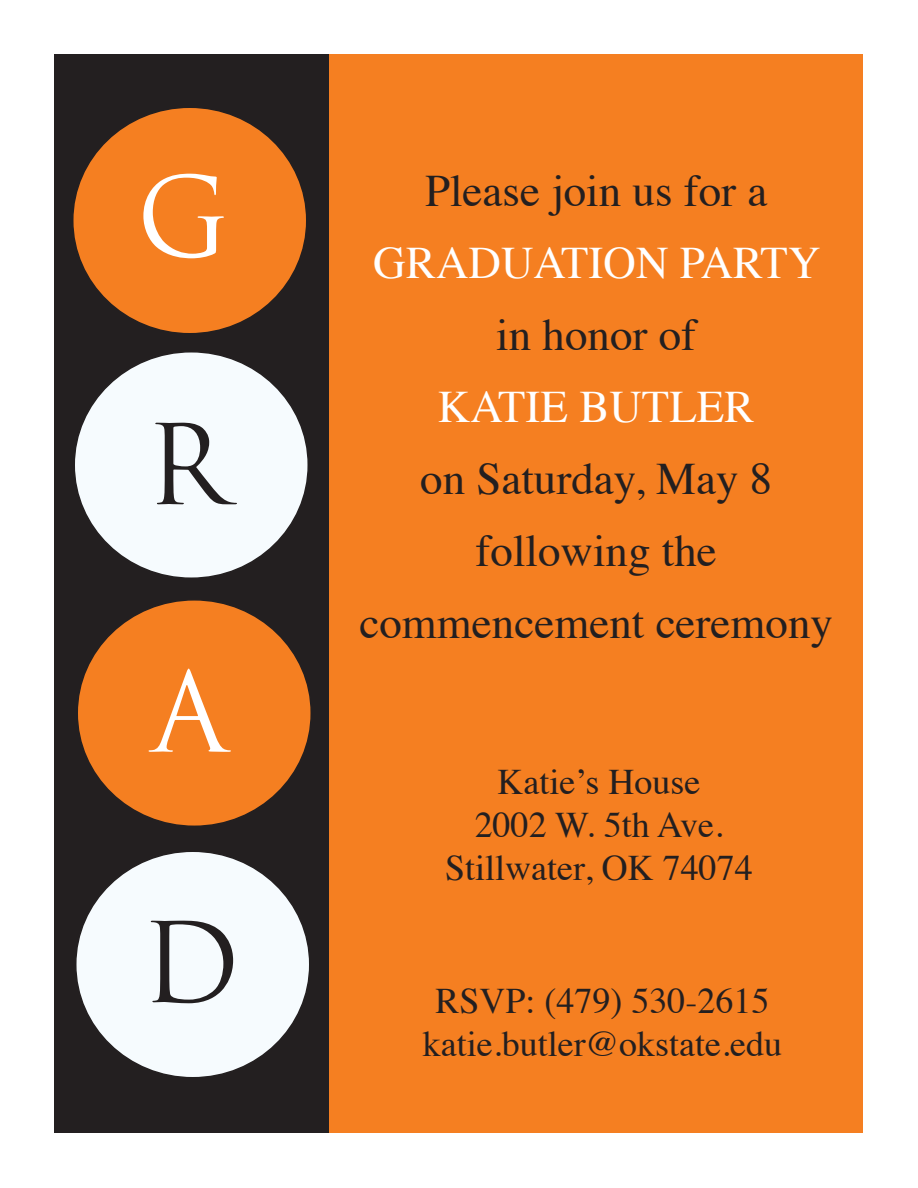
<style>
.page{position:relative;width:918px;height:1188px;background:#fff}
.page>*{position:absolute;margin:0;border:0;box-sizing:border-box;transform-origin:0 0}
.t1{font:108px "Trajan Pro";color:#fff}
.t2{font:108px "Trajan Pro";color:#231f20}
.t3{font:45px "Times";color:#231f20}
.t4{font:45px "Times";color:#fff}
.t5{font:36px "Times";color:#231f20}
</style>
<div class="page">
<div style="left:55px;top:55px;width:808px;height:1078px;background:#f57f21"></div>
<div style="left:54px;top:54px;width:274px;height:1078px;background:#231f20"></div>
<div style="left:73px;top:107px;width:234px;height:227px;background:#f57f21;border-radius:50%"></div>
<div style="left:77px;top:600px;width:234px;height:226px;background:#f57f21;border-radius:50%"></div>
<div style="left:74px;top:352px;width:234px;height:226px;background:#f6fbfe;border-radius:50%"></div>
<div style="left:76px;top:851px;width:234px;height:227px;background:#f6fbfe;border-radius:50%"></div>
<p class="t1" style="left:136px;top:149px;width:95px">G</p>
<p class="t2" style="left:146px;top:396px;width:83px">R</p>
<p class="t1" style="left:152px;top:644px;width:77px">A</p>
<p class="t2" style="left:141px;top:894px;width:101px">D</p>
<p class="t3" style="left:425px;top:149px;width:344px">Please join us for a</p>
<p class="t4" style="left:374px;top:221px;width:448px">GRADUATION PARTY</p>
<p class="t3" style="left:496px;top:293px;width:201px">in honor of</p>
<p class="t4" style="left:438px;top:365px;width:318px">KATIE BUTLER</p>
<p class="t3" style="left:420px;top:437px;width:354px">on Saturday, May 8</p>
<p class="t3" style="left:476px;top:509px;width:243px">following the</p>
<p class="t3" style="left:359px;top:581px;width:475px">commencement ceremony</p>
<p class="t5" style="left:498px;top:748px;width:204px">Katie’s House</p>
<p class="t5" style="left:475px;top:791px;width:250px">2002 W. 5th Ave.</p>
<p class="t5" style="left:445px;top:834px;width:309px">Stillwater, OK 74074</p>
<p class="t5" style="left:435px;top:967px;width:336px">RSVP: (479) 530-2615</p>
<p class="t5" style="left:423px;top:1010px;width:361px">katie.butler@okstate.edu</p>
</div>
